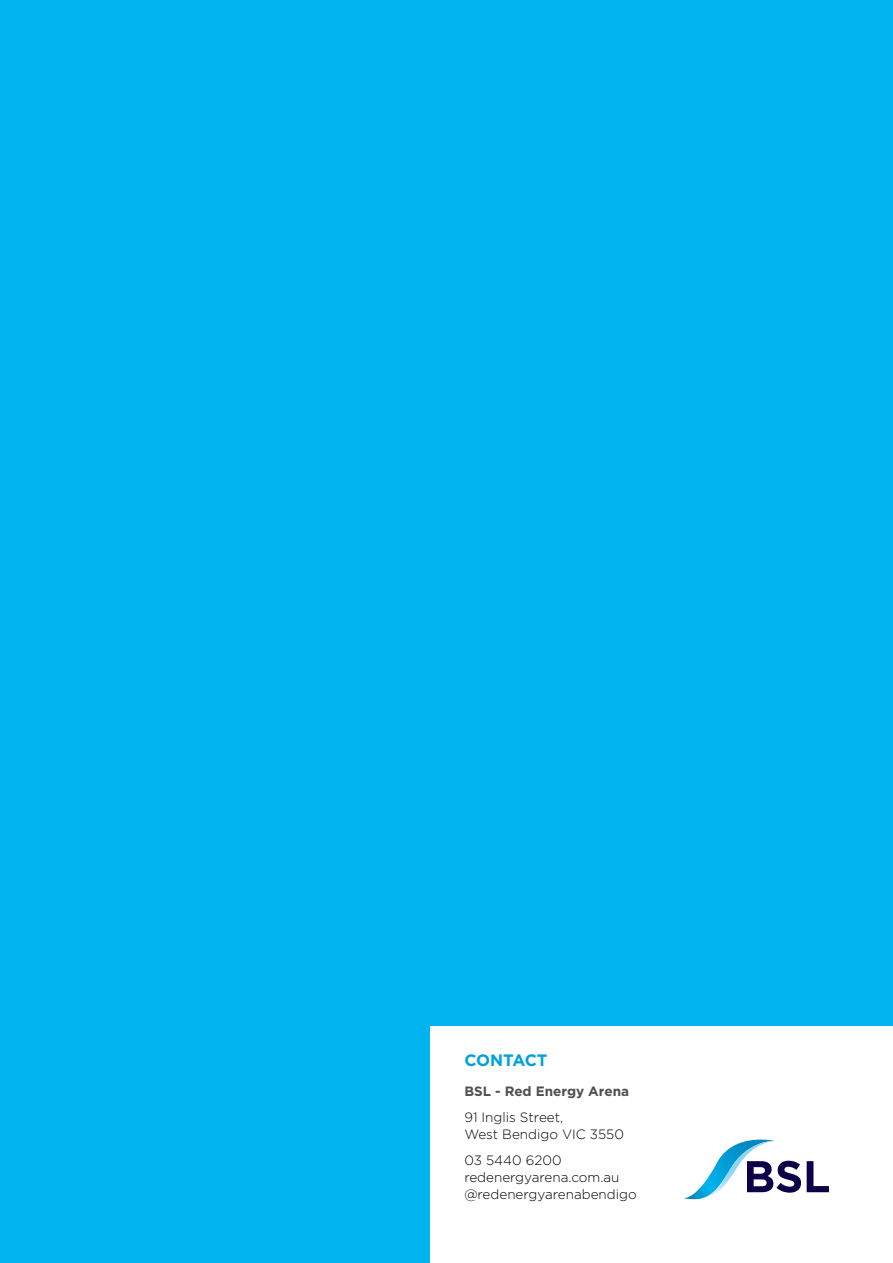
<style>
.page{position:relative;width:893px;height:1263px;background:#00b5ef}
.page>*{position:absolute;margin:0;border:0;box-sizing:border-box;transform-origin:0 0}
.t1{font:700 16.5px "Gotham";letter-spacing:-.01em;color:#00a0dc}
.t2{font:300 13.5px/17.2px "Gotham";color:#000}
.t3{font:700 13.5px "Gotham";color:#4f4f51}
</style>
<div class="page">
<div style="left:430px;top:1026px;width:463px;height:237px;background:#fff"></div>
<svg style="left:807px;top:1161px;width:22px;height:31px"></svg>
<svg style="left:684px;top:1139px;width:117px;height:61px"></svg>
<p class="t1" style="left:464px;top:1049px;width:85px">CONTACT</p>
<p class="t3" style="left:464px;top:1082px;width:166px">BSL - Red Energy Arena</p>
<p class="t2" style="left:464px;top:1108px;width:161px">91 Inglis Street,<br>West Bendigo VIC 3550</p>
<p class="t2" style="left:464px;top:1151px;width:174px">03 5440 6200 redenergyarena.com.au @redenergyarenabendigo</p>
</div>
